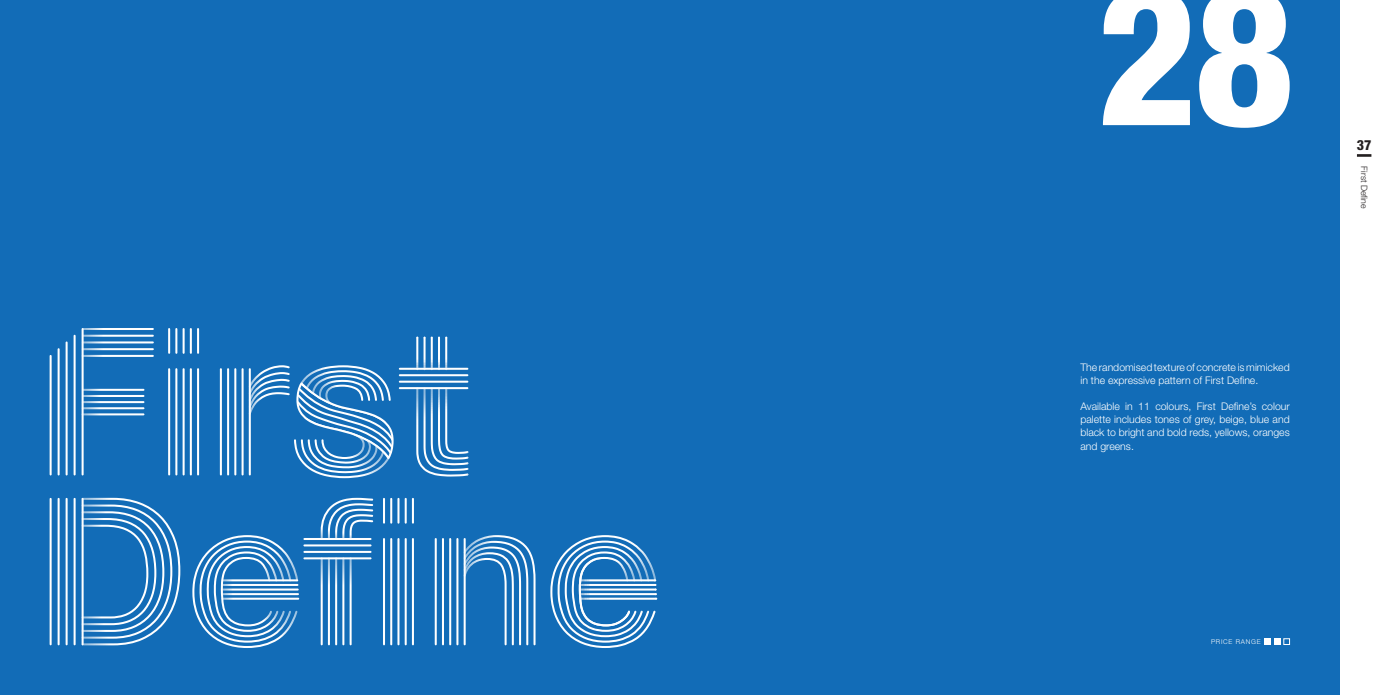
<style>
.page{position:relative;width:1389px;height:695px;background:#fff}
.page>*{position:absolute;margin:0;border:0;box-sizing:border-box;transform-origin:0 0}
.t1{font:800 condensed 192.5px "Helvetica Neue LT Std";color:#fff}
.t2{font:800 condensed 14px "Helvetica Neue LT Std";color:#231f20}
.t3{font:300 10.5px/13.1px "Helvetica Neue LT Std";color:#fff}
.t4{font:300 8.75px "Helvetica Neue LT Std";letter-spacing:.005em;color:#231f20}
.t5{font:300 6.56px "Helvetica Neue LT Std";letter-spacing:.115em;color:#fff}
</style>
<div class="page">
<div style="left:0;top:0;width:1339px;height:694px;background:#126cb7"></div>
<hr style="left:50px;top:356px;width:2px;height:118px;background:#fff">
<hr style="left:58px;top:349px;width:2px;height:125px;background:#fff">
<hr style="left:66px;top:342px;width:2px;height:132px;background:#fff">
<hr style="left:74px;top:335px;width:2px;height:139px;background:#fff">
<hr style="left:82px;top:329px;width:2px;height:145px;background:#fff">
<hr style="left:83px;top:355px;width:70px;height:2px;background:#fff">
<hr style="left:83px;top:348px;width:70px;height:2px;background:#fff">
<hr style="left:83px;top:341px;width:70px;height:2px;background:#fff">
<hr style="left:83px;top:334px;width:70px;height:3px;background:#fff">
<hr style="left:83px;top:328px;width:70px;height:2px;background:#fff">
<hr style="left:83px;top:413px;width:60px;height:2px;background:#fff">
<hr style="left:83px;top:407px;width:60px;height:2px;background:#fff">
<hr style="left:83px;top:401px;width:60px;height:2px;background:#fff">
<hr style="left:83px;top:395px;width:60px;height:2px;background:#fff">
<hr style="left:83px;top:389px;width:60px;height:2px;background:#fff">
<hr style="left:168px;top:329px;width:2px;height:24px;background:#fff">
<hr style="left:175px;top:329px;width:2px;height:24px;background:#fff">
<hr style="left:183px;top:329px;width:2px;height:24px;background:#fff">
<hr style="left:190px;top:329px;width:2px;height:24px;background:#fff">
<hr style="left:197px;top:329px;width:2px;height:24px;background:#fff">
<hr style="left:197px;top:369px;width:2px;height:105px;background:#fff">
<hr style="left:190px;top:369px;width:2px;height:105px;background:#fff">
<hr style="left:183px;top:369px;width:2px;height:105px;background:#fff">
<hr style="left:175px;top:369px;width:2px;height:105px;background:#fff">
<hr style="left:168px;top:369px;width:2px;height:105px;background:#fff">
<hr style="left:242px;top:369px;width:2px;height:105px;background:#fff">
<hr style="left:234px;top:369px;width:2px;height:105px;background:#fff">
<hr style="left:227px;top:369px;width:2px;height:105px;background:#fff">
<hr style="left:220px;top:369px;width:2px;height:105px;background:#fff">
<svg style="left:248px;top:365px;width:146px;height:114px"></svg>
<svg style="left:416px;top:387px;width:53px;height:89px"></svg>
<svg style="left:416px;top:336px;width:2px;height:31px"></svg>
<svg style="left:424px;top:336px;width:23px;height:31px"></svg>
<hr style="left:400px;top:367px;width:67px;height:3px;background:#fff">
<hr style="left:400px;top:374px;width:67px;height:2px;background:#fff">
<hr style="left:400px;top:380px;width:67px;height:2px;background:#fff">
<hr style="left:400px;top:387px;width:67px;height:2px;background:#fff">
<svg style="left:81px;top:497px;width:100px;height:149px"></svg>
<hr style="left:82px;top:498px;width:2px;height:146px;background:#fff">
<hr style="left:74px;top:498px;width:2px;height:146px;background:#fff">
<hr style="left:66px;top:498px;width:2px;height:146px;background:#fff">
<hr style="left:58px;top:498px;width:2px;height:146px;background:#fff">
<hr style="left:50px;top:498px;width:2px;height:146px;background:#fff">
<svg style="left:192px;top:535px;width:108px;height:113px"></svg>
<hr style="left:222px;top:579px;width:75px;height:2px;background:#fff">
<hr style="left:222px;top:584px;width:75px;height:2px;background:#fff">
<hr style="left:222px;top:588px;width:76px;height:2px;background:#fff">
<hr style="left:222px;top:593px;width:76px;height:2px;background:#fff">
<hr style="left:222px;top:597px;width:76px;height:2px;background:#fff">
<svg style="left:320px;top:497px;width:54px;height:43px"></svg>
<hr style="left:304px;top:538px;width:67px;height:2px;background:#fff">
<hr style="left:304px;top:544px;width:67px;height:2px;background:#fff">
<hr style="left:304px;top:550px;width:67px;height:3px;background:#fff">
<hr style="left:304px;top:557px;width:67px;height:2px;background:#fff">
<hr style="left:321px;top:558px;width:2px;height:86px;background:#fff">
<hr style="left:328px;top:558px;width:2px;height:86px;background:#fff">
<hr style="left:335px;top:558px;width:2px;height:86px;background:#fff">
<hr style="left:342px;top:558px;width:2px;height:86px;background:#fff">
<hr style="left:350px;top:558px;width:2px;height:86px;background:#fff">
<hr style="left:383px;top:498px;width:2px;height:24px;background:#fff">
<hr style="left:390px;top:498px;width:2px;height:24px;background:#fff">
<hr style="left:397px;top:498px;width:2px;height:24px;background:#fff">
<hr style="left:405px;top:498px;width:2px;height:24px;background:#fff">
<hr style="left:412px;top:498px;width:2px;height:24px;background:#fff">
<hr style="left:412px;top:539px;width:2px;height:105px;background:#fff">
<hr style="left:405px;top:539px;width:2px;height:105px;background:#fff">
<hr style="left:397px;top:539px;width:2px;height:105px;background:#fff">
<hr style="left:390px;top:539px;width:2px;height:105px;background:#fff">
<hr style="left:383px;top:539px;width:2px;height:105px;background:#fff">
<hr style="left:435px;top:539px;width:2px;height:105px;background:#fff">
<hr style="left:442px;top:539px;width:2px;height:105px;background:#fff">
<hr style="left:449px;top:539px;width:2px;height:105px;background:#fff">
<hr style="left:456px;top:539px;width:2px;height:105px;background:#fff">
<svg style="left:463px;top:535px;width:73px;height:111px"></svg>
<svg style="left:550px;top:535px;width:107px;height:113px"></svg>
<svg style="left:1274px;top:638px;width:16px;height:6px"></svg>
<div style="left:1264px;top:638px;width:7px;height:6px;background:#fff"></div>
<hr style="left:1357px;top:154px;width:14px;height:3px;background:#231f20">
<h1 class="t1" style="left:1096px;top:-63px;width:200px">28</h1>
<p class="t3" style="left:1080px;top:360px;width:211px">The randomised texture of concrete is mimicked in the expressive pattern of First Define.</p>
<p class="t3" style="left:1080px;top:399px;width:211px;text-align:justify">Available in 11 colours, First Define’s colour palette includes tones of grey, beige, blue and black to bright and bold reds, yellows, oranges and greens.</p>
<h2 class="t2" style="left:1357px;top:136px;width:16px">37</h2>
<p class="t4" style="left:1370px;top:166px;width:44px;rotate:90deg">First Define</p>
<p class="t5" style="left:1211px;top:637px;width:51px">PRICE RANGE</p>
</div>
